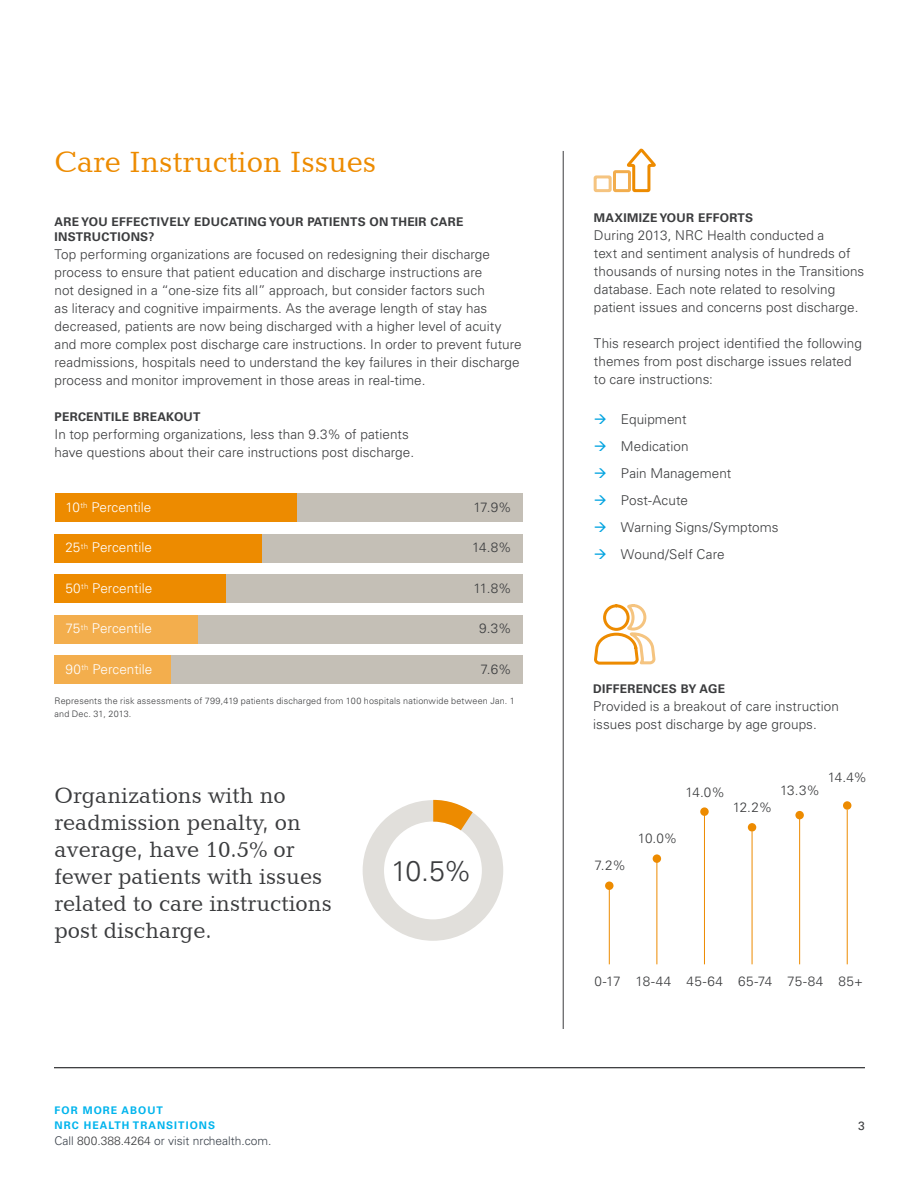
<style>
.page{position:relative;width:918px;height:1188px;background:#fff}
.page>*{position:absolute;margin:0;border:0;box-sizing:border-box;transform-origin:0 0}
.t1{font:30px "Candida BT";color:#ed8b00}
.t2{font:300 28.5px "Univers LT Std";color:#3b3c3e}
.t3{font:22.5px/27px "Candida BT";color:#3b3c3e}
.t4{font:300 13.5px/18px "Univers LT Std";letter-spacing:.005em;color:#3b3c3e}
.t5{font:300 13.5px "Univers LT Std";color:#fff}
.t6{font:300 13.5px "Univers LT Std";letter-spacing:.03em;color:#3b3c3e}
.t7{font:700 12px/15px "Univers LT Std";letter-spacing:.025em;color:#3b3c3e}
.t8{font:300 12px "Univers LT Std";color:#3b424b}
.t9{font:12px "Univers LT Std";color:#3b3c3e}
.t10{font:700 10.5px/15px "Univers LT Std";letter-spacing:.1em;color:#00b4ed}
.t11{font:300 9px/13.5px "Univers LT Std";letter-spacing:.02em;color:#3b3c3e}
.s1{color:#3b3c3e}
</style>
<div class="page">
<hr style="left:54px;top:1067px;width:811px;height:1px;background:#3b3c3e">
<div style="left:363px;top:800px;width:140px;height:141px;background:#e1dfdb;border-radius:50%"></div>
<div style="left:384px;top:822px;width:98px;height:97px;background:#fff;border-radius:50%"></div>
<svg style="left:433px;top:800px;width:40px;height:30px"></svg>
<div style="left:55px;top:494px;width:468px;height:28px;background:#c4bfb6"></div>
<div style="left:55px;top:494px;width:241px;height:28px;background:#ed8b00"></div>
<div style="left:55px;top:656px;width:468px;height:28px;background:#c4bfb6"></div>
<div style="left:55px;top:656px;width:116px;height:28px;background:#f3ae4d"></div>
<div style="left:55px;top:615px;width:468px;height:28px;background:#c4bfb6"></div>
<div style="left:55px;top:615px;width:143px;height:28px;background:#f3ae4d"></div>
<div style="left:55px;top:575px;width:468px;height:28px;background:#c4bfb6"></div>
<div style="left:55px;top:575px;width:171px;height:28px;background:#ed8b00"></div>
<div style="left:55px;top:534px;width:468px;height:28px;background:#c4bfb6"></div>
<div style="left:55px;top:534px;width:207px;height:28px;background:#ed8b00"></div>
<svg style="left:594px;top:604px;width:62px;height:61px"></svg>
<hr style="left:563px;top:151px;width:1px;height:878px;background:#3b3c3e">
<div style="left:605px;top:882px;width:9px;height:8px;background:#ed8b00;border-radius:50%"></div>
<hr style="left:609px;top:889px;width:1px;height:75px;background:#ed8b00">
<div style="left:653px;top:854px;width:8px;height:9px;background:#ed8b00;border-radius:50%"></div>
<hr style="left:657px;top:856px;width:1px;height:108px;background:#ed8b00">
<div style="left:700px;top:807px;width:9px;height:9px;background:#ed8b00;border-radius:50%"></div>
<hr style="left:704px;top:813px;width:1px;height:151px;background:#ed8b00">
<div style="left:748px;top:823px;width:8px;height:9px;background:#ed8b00;border-radius:50%"></div>
<hr style="left:752px;top:831px;width:1px;height:133px;background:#ed8b00">
<div style="left:795px;top:811px;width:9px;height:8px;background:#ed8b00;border-radius:50%"></div>
<hr style="left:799px;top:817px;width:1px;height:147px;background:#ed8b00">
<div style="left:843px;top:801px;width:8px;height:9px;background:#ed8b00;border-radius:50%"></div>
<hr style="left:847px;top:810px;width:1px;height:154px;background:#ed8b00">
<div style="left:594px;top:175px;width:18px;height:17px;border:3px solid #f5c480"></div>
<div style="left:613px;top:170px;width:18px;height:22px;border:3px solid #f2ad4d"></div>
<svg style="left:624px;top:148px;width:32px;height:45px"></svg>
<h1 class="t1" style="left:55px;top:144px;width:323px">Care Instruction Issues</h1>
<p class="t7" style="left:55px;top:214px;width:410px">ARE YOU EFFECTIVELY EDUCATING YOUR PATIENTS ON THEIR CARE<br>INSTRUCTIONS?</p>
<p class="t4" style="left:55px;top:245px;width:469px">Top performing organizations are focused on redesigning their discharge process to ensure that patient education and discharge instructions are<br>not designed in a “one-size fits all” approach, but consider factors such<br>as literacy and cognitive impairments. As the average length of stay has decreased, patients are now being discharged with a higher level of acuity and more complex post discharge care instructions. In order to prevent future readmissions, hospitals need to understand the key failures in their discharge process and monitor improvement in those areas in real-time.</p>
<p class="t7" style="left:55px;top:409px;width:148px">PERCENTILE BREAKOUT</p>
<p class="t4" style="left:55px;top:425px;width:361px">In top performing organizations, less than 9.3% of patients have questions about their care instructions post discharge.</p>
<p class="t5" style="left:65px;top:499px;width:88px">10<sup>th</sup> Percentile</p>
<p class="t4" style="left:473px;top:498px;width:40px">17.9%</p>
<p class="t5" style="left:65px;top:539px;width:88px">25<sup>th</sup> Percentile</p>
<p class="t5" style="left:65px;top:580px;width:88px">50<sup>th</sup> Percentile</p>
<p class="t5" style="left:65px;top:620px;width:88px">75<sup>th</sup> Percentile</p>
<p class="t5" style="left:65px;top:661px;width:89px">90<sup>th</sup> Percentile</p>
<p class="t11" style="left:55px;top:694px;width:462px">Represents the risk assessments of 799,419 patients discharged from 100 hospitals nationwide between Jan. 1 and Dec. 31, 2013.</p>
<p class="t4" style="left:472px;top:539px;width:41px">14.8%</p>
<p class="t4" style="left:473px;top:579px;width:40px">11.8%</p>
<p class="t4" style="left:479px;top:620px;width:34px">9.3%</p>
<p class="t4" style="left:480px;top:660px;width:33px">7.6%</p>
<h3 class="t3" style="left:55px;top:782px;width:279px">Organizations with no readmission penalty, on average, have 10.5% or fewer patients with issues related to care instructions post discharge.</h3>
<h2 class="t2" style="left:391px;top:854px;width:82px">10.5%</h2>
<p class="t10" style="left:55px;top:1103px;width:162px">FOR MORE ABOUT<br>NRC HEALTH TRANSITIONS</p>
<p class="t8" style="left:55px;top:1134px;width:219px">Call <span class="s1">800.388.4264</span> or visit nrchealth.com.</p>
<p class="t7" style="left:594px;top:210px;width:161px">MAXIMIZE YOUR EFFORTS</p>
<p class="t4" style="left:594px;top:226px;width:272px">During 2013, NRC Health conducted a<br>text and sentiment analysis of hundreds of thousands of nursing notes in the Transitions database. Each note related to resolving patient issues and concerns post discharge.</p>
<p class="t4" style="left:594px;top:334px;width:270px">This research project identified the following themes from post discharge issues related to care instructions:</p>
<p class="t4" style="left:621px;top:406px;width:159px;line-height:27px">Equipment<br>Medication<br>Pain Management<br>Post-Acute<br>Warning Signs/Symptoms<br>Wound/Self Care</p>
<p class="t7" style="left:593px;top:681px;width:133px">DIFFERENCES BY AGE</p>
<p class="t4" style="left:593px;top:697px;width:247px">Provided is a breakout of care instruction issues post discharge by age groups.</p>
<p class="t4" style="left:595px;top:856px;width:33px">7.2%</p>
<p class="t4" style="left:685px;top:783px;width:41px">14.0%</p>
<p class="t4" style="left:638px;top:829px;width:41px">10.0%</p>
<p class="t4" style="left:733px;top:799px;width:41px">12.2%</p>
<p class="t4" style="left:780px;top:782px;width:41px">13.3%</p>
<p class="t4" style="left:828px;top:769px;width:41px">14.4%</p>
<p class="t6" style="left:595px;top:973px;width:270px">0-17 18-44 45-64 65-74 75-84 85+</p>
<p class="t9" style="left:858px;top:1119px;width:8px">3</p>
</div>
